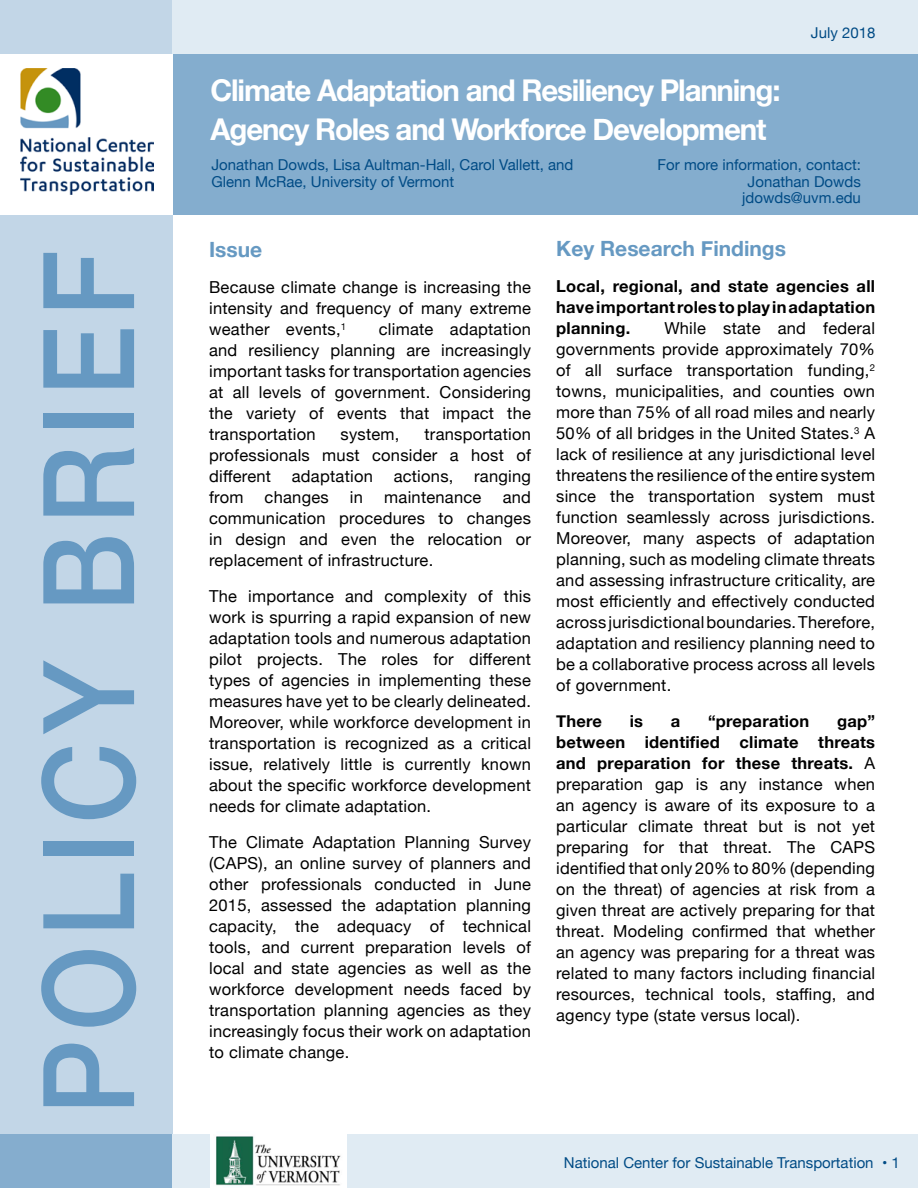
<style>
.page{position:relative;width:918px;height:1188px;background:#fff}
.page>*{position:absolute;margin:0;border:0;box-sizing:border-box;transform-origin:0 0}
.t1{font:500 127.05px "Helvetica Neue";letter-spacing:.08em;color:#6699c2;scale:.88 1}
.t2{font:700 30px/39px "Helvetica Neue";letter-spacing:-.04em;color:#fff}
.t3{font:700 21px "Helvetica Neue";color:#6699c2}
.t4{font:16.5px/21px "Helvetica Neue";letter-spacing:.015em;color:#000;text-align:justify}
.t5{font:700 16.5px/21px "Helvetica Neue";letter-spacing:.015em;color:#000;text-align:justify}
.t6{font:15px/16.5px "Helvetica Neue";color:#004b85;text-align:center}
.s1{font-weight:700}
</style>
<div class="page">
<div style="left:0;top:0;width:172px;height:1188px;background:#c2d6e7"></div>
<div style="left:173px;top:0;width:745px;height:54px;background:#e0ebf3"></div>
<div style="left:173px;top:54px;width:745px;height:160px;background:#84adce"></div>
<div style="left:0;top:1134px;width:172px;height:54px;background:#85adce"></div>
<div style="left:173px;top:1134px;width:745px;height:54px;background:#e0ebf3"></div>
<div style="left:0;top:54px;width:173px;height:160px;background:#fff"></div>
<img style="left:20px;top:68px;width:133px;height:126px">
<img style="left:211px;top:1134px;width:135px;height:54px">
<p class="t1" style="left:-13px;top:1115px;width:984px;rotate:-90deg">POLICY BRIEF</p>
<p class="t6" style="left:811px;top:26px;width:66px">July 2018</p>
<h1 class="t2" style="left:211px;top:71px;width:571px">Climate Adaptation and Resiliency Planning:<br>Agency Roles and Workforce Development</h1>
<p class="t6" style="left:212px;top:158px;width:364px">Jonathan Dowds, Lisa Aultman-Hall, Carol Vallett, and</p>
<p class="t6" style="left:658px;top:158px;width:205px">For more information, contact:</p>
<p class="t6" style="left:212px;top:174px;width:244px">Glenn McRae, University of Vermont</p>
<p class="t6" style="left:742px;top:174px;width:120px">Jonathan Dowds jdowds@uvm.edu</p>
<h2 class="t3" style="left:556px;top:232px;width:231px">Key Research Findings</h2>
<p class="t5" style="left:556px;top:276px;width:320px">Local, regional, and state agencies all have important roles to play in adaptation planning.</p>
<h2 class="t3" style="left:209px;top:233px;width:55px">Issue</h2>
<p class="t4" style="left:209px;top:278px;width:323px">Because climate change is increasing the intensity and frequency of many extreme weather events,<sup>1</sup></p>
<p class="t4" style="left:556px;top:319px;width:320px;text-indent:108px">While state and federal governments provide approximately 70% of all surface transportation funding,<sup>2 </sup>towns, municipalities, and counties own more than 75% of all road miles and nearly 50% of all bridges in the United States.<sup>3</sup> A lack of resilience at any jurisdictional level threatens the resilience of the entire system since the transportation system must function seamlessly across jurisdictions.<br>Moreover, many aspects of adaptation planning, such as modeling climate threats and assessing infrastructure criticality, are</p>
<p class="t4" style="left:556px;top:592px;width:320px">most efficiently and effectively conducted</p>
<p class="t4" style="left:556px;top:613px;width:320px">across jurisdictional boundaries. Therefore, adaptation and resiliency planning need to be a collaborative process across all levels of government.</p>
<p class="t5" style="left:556px;top:711px;width:47px">There</p>
<p class="t5" style="left:630px;top:711px;width:15px">is</p>
<p class="t5" style="left:671px;top:711px;width:11px">a</p>
<p class="t5" style="left:708px;top:711px;width:103px">“preparation</p>
<p class="t5" style="left:837px;top:711px;width:40px">gap”</p>
<h3 class="t5" style="left:556px;top:732px;width:320px">between identified climate threats</h3>
<p class="t4" style="left:556px;top:754px;width:320px"><span class="s1">and preparation for these threats.</span> A preparation gap is any instance when an agency is aware of its exposure to a particular climate threat but is not yet preparing for that threat. The CAPS</p>
<p class="t4" style="left:556px;top:859px;width:320px">identified that only 20% to 80% (depending</p>
<p class="t4" style="left:556px;top:880px;width:320px">on the threat) of agencies at risk from a given threat are actively preparing for that</p>
<p class="t4" style="left:556px;top:922px;width:320px">threat. Modeling confirmed that whether</p>
<p class="t4" style="left:556px;top:943px;width:320px">an agency was preparing for a threat was</p>
<p class="t4" style="left:556px;top:964px;width:320px">related to many factors including financial resources, technical tools, staffing, and</p>
<p class="t4" style="left:556px;top:1006px;width:246px">agency type (state versus local).</p>
<p class="t4" style="left:209px;top:320px;width:323px;text-indent:170px">climate adaptation and resiliency planning are increasingly important tasks for transportation agencies at all levels of government. Considering the variety of events that impact the transportation</p>
<p class="t4" style="left:209px;top:425px;width:323px;text-align:right">transportation<br>professionals must consider a host of</p>
<p class="t4" style="left:209px;top:467px;width:63px">different</p>
<p class="t4" style="left:292px;top:467px;width:83px">adaptation</p>
<p class="t4" style="left:394px;top:467px;width:61px">actions,</p>
<p class="t4" style="left:474px;top:467px;width:58px">ranging</p>
<p class="t4" style="left:209px;top:488px;width:36px">from</p>
<p class="t4" style="left:265px;top:488px;width:66px">changes</p>
<p class="t4" style="left:350px;top:488px;width:15px">in</p>
<p class="t4" style="left:384px;top:488px;width:99px">maintenance</p>
<p class="t4" style="left:341px;top:425px;width:60px">system,</p>
<p class="t4" style="left:209px;top:488px;width:323px;text-indent:294px">and communication procedures to changes in design and even the relocation or replacement of infrastructure.</p>
<p class="t4" style="left:209px;top:587px;width:323px">The importance and complexity of this work is spurring a rapid expansion of new adaptation tools and numerous adaptation</p>
<p class="t4" style="left:209px;top:650px;width:323px">pilot projects. The roles for different</p>
<p class="t4" style="left:209px;top:671px;width:323px">types of agencies in implementing these measures have yet to be clearly delineated.<br>Moreover, while workforce development in transportation is recognized as a critical issue, relatively little is currently known</p>
<p class="t4" style="left:209px;top:776px;width:323px">about the specific workforce development</p>
<p class="t4" style="left:209px;top:797px;width:224px">needs for climate adaptation.</p>
<p class="t4" style="left:209px;top:833px;width:323px">The Climate Adaptation Planning Survey (CAPS), an online survey of planners and other professionals conducted in June 2015, assessed the adaptation planning capacity, the adequacy of technical tools, and current preparation levels of local and state agencies as well as the workforce development needs faced by transportation planning agencies as they increasingly focus their work on adaptation to climate change.</p>
<p class="t6" style="left:564px;top:1155px;width:337px">National Center for Sustainable Transportation • 1</p>
</div>
